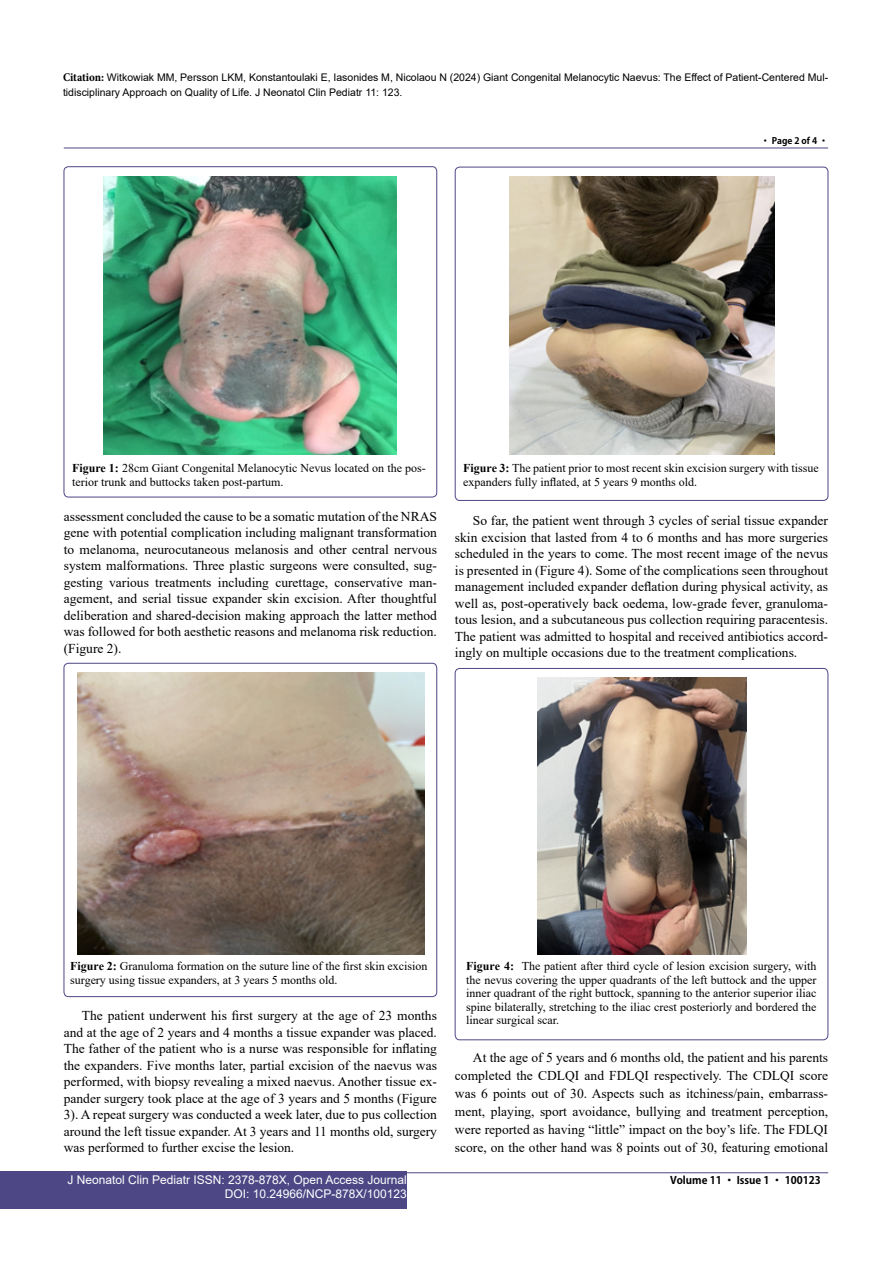
<style>
.page{position:relative;width:893px;height:1263px;background:#fff}
.page>*{position:absolute;margin:0;border:0;box-sizing:border-box;transform-origin:0 0}
.t1{font:13.5px/16.5px "Times New Roman";color:#000;text-align:justify}
.t2{font:12px/13.5px "Times New Roman";color:#000}
.t3{font:12px/14.2px "Arial";color:#fff;text-align:right}
.t4{font:10.5px/15px "Arial";color:#000}
.t5{font:700 10.5px "Adobe Gothic Std";color:#000}
.t6{font:700 9px "Adobe Gothic Std";color:#000}
.s1{font-family:"Minion Pro";font-weight:700;font-stretch:condensed;font-size:12px}
.s2{font-weight:700}
</style>
<div class="page">
<hr style="left:64px;top:148px;width:764px;height:1px;background:#4d4785">
<hr style="left:64px;top:1172px;width:764px;height:1px;background:#4d4785">
<div style="left:0;top:1171px;width:407px;height:38px;background:#4d4785"></div>
<div style="left:64px;top:167px;width:373px;height:330px;border:1px solid #4d4785;border-radius:5px"></div>
<img style="left:103px;top:176px;width:293px;height:279px">
<div style="left:64px;top:663px;width:373px;height:334px;border:1px solid #4d4785;border-radius:5px"></div>
<img style="left:78px;top:673px;width:346px;height:281px">
<div style="left:455px;top:167px;width:373px;height:334px;border:1px solid #4d4785;border-radius:5px"></div>
<img style="left:509px;top:176px;width:265px;height:279px">
<div style="left:455px;top:668px;width:373px;height:372px;border:1px solid #4d4785;border-radius:5px"></div>
<img style="left:538px;top:677px;width:208px;height:277px">
<p class="t4" style="left:63px;top:69px;width:767px"><span class="s1">Citation:</span> Witkowiak MM, Persson LKM, Konstantoulaki E, Iasonides M, Nicolaou N (2024) Giant Congenital Melanocytic Naevus: The Effect of Patient-Centered Mul&shy;tidisciplinary Approach on Quality of Life. J Neonatol Clin Pediatr 11: 123.</p>
<p class="t6" style="left:761px;top:135px;width:69px">• Page 2 of 4 •</p>
<p class="t2" style="left:72px;top:461px;width:355px"><span class="s2">Figure 1:</span> 28cm Giant Congenital Melanocytic Nevus located on the pos&shy;terior trunk and buttocks taken post-partum.</p>
<p class="t1" style="left:64px;top:508px;width:375px">assessment concluded the cause to be a somatic mutation of the NRAS gene with potential complication including malignant transformation to melanoma, neurocutaneous melanosis and other central nervous system malformations. Three plastic surgeons were consulted, sug&shy;gesting various treatments including curettage, conservative man&shy;agement, and serial tissue expander skin excision. After thoughtful deliberation and shared-decision making approach the latter method was followed for both aesthetic reasons and melanoma risk reduction. (Figure 2).</p>
<p class="t2" style="left:463px;top:461px;width:357px"><span class="s2">Figure 3:</span> The patient prior to most recent skin excision surgery with tissue expanders fully inflated, at 5 years 9 months old.</p>
<p class="t1" style="left:455px;top:512px;width:375px;text-indent:18px">So far, the patient went through 3 cycles of serial tissue expander skin excision that lasted from 4 to 6 months and has more surgeries scheduled in the years to come. The most recent image of the nevus is presented in (Figure 4). Some of the complications seen throughout management included expander deflation during physical activity, as well as, post-operatively back oedema, low-grade fever, granuloma&shy;tous lesion, and a subcutaneous pus collection requiring paracentesis.<br>The patient was admitted to hospital and received antibiotics accord&shy;ingly on multiple occasions due to the treatment complications.</p>
<p class="t2" style="left:70px;top:959px;width:359px"><span class="s2">Figure 2:</span> Granuloma formation on the suture line of the first skin excision surgery using tissue expanders, at 3 years 5 months old.</p>
<p class="t1" style="left:64px;top:1007px;width:375px;text-indent:18px">The patient underwent his first surgery at the age of 23 months and at the age of 2 years and 4 months a tissue expander was placed.<br>The father of the patient who is a nurse was responsible for inflating the expanders. Five months later, partial excision of the naevus was performed, with biopsy revealing a mixed naevus. Another tissue ex&shy;pander surgery took place at the age of 3 years and 5 months (Figure 3). A repeat surgery was conducted a week later, due to pus collection around the left tissue expander. At 3 years and 11 months old, surgery was performed to further excise the lesion.</p>
<p class="t2" style="left:466px;top:959px;width:352px;text-align:justify"><span class="s2">Figure 4:</span> The patient after third cycle of lesion excision surgery, with the nevus covering the upper quadrants of the left buttock and the upper inner quadrant of the right buttock, spanning to the anterior superior iliac spine bilaterally, stretching to the iliac crest posteriorly and bordered the linear surgical scar.</p>
<p class="t1" style="left:455px;top:1048px;width:375px;line-height:18px;text-indent:18px">At the age of 5 years and 6 months old, the patient and his parents completed the CDLQI and FDLQI respectively. The CDLQI score was 6 points out of 30. Aspects such as itchiness/pain, embarrass&shy;ment, playing, sport avoidance, bullying and treatment perception, were reported as having “little” impact on the boy’s life. The FDLQI score, on the other hand was 8 points out of 30, featuring emotional</p>
<p class="t3" style="left:68px;top:1172px;width:341px">J Neonatol Clin Pediatr ISSN: 2378-878X, Open Access Journal<br>DOI: 10.24966/NCP-878X/100123</p>
<p class="t5" style="left:670px;top:1174px;width:152px">Volume 11 • Issue 1 • 100123</p>
</div>
